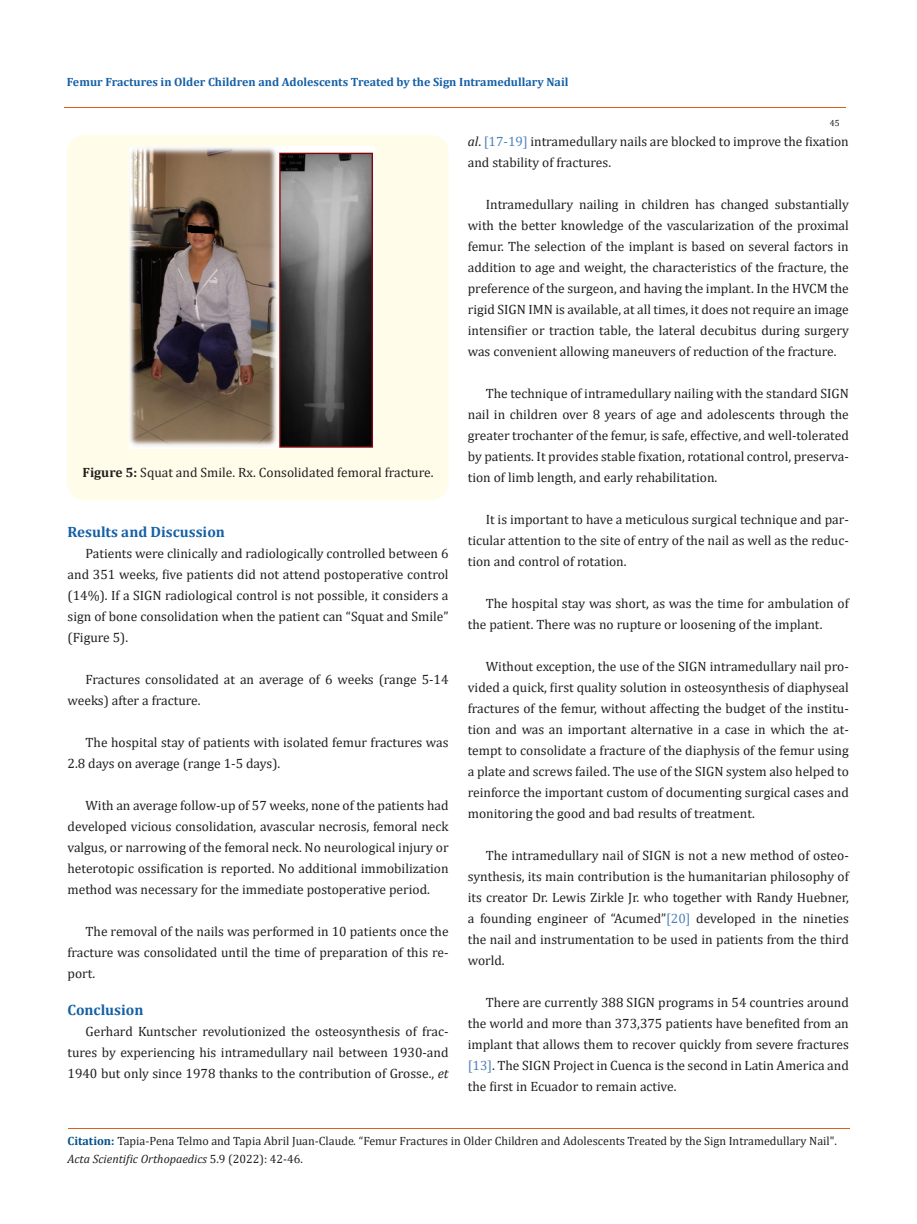
<style>
.page{position:relative;width:917px;height:1224px;background:#fff}
.page>*{position:absolute;margin:0;border:0;box-sizing:border-box;transform-origin:0 0}
.t1{font:700 15px "Cambria";color:#1560a6}
.t2{font:13.5px/21px "Cambria";color:#231f20;text-align:justify}
.t3{font:12px/18px "Cambria";color:#231f20}
.t4{font:700 12px "Cambria";color:#1560a6}
.t5{font:9px "Cambria";color:#231f20}
.s1{font-weight:700}
.s2{font-style:italic}
.s3{color:#4f81bd}
.s4{font-weight:700;color:#035089}
</style>
<div class="page">
<div style="left:67px;top:135px;width:381px;height:365px;background:#fffde9;border-radius:18px"></div>
<img style="left:130px;top:147px;width:245px;height:301px">
<hr style="left:64px;top:108px;width:781px;height:1px;background:#e05d1a">
<hr style="left:68px;top:1128px;width:781px;height:1px;background:#e05d1a">
<p class="t4" style="left:67px;top:73px;width:503px">Femur Fractures in Older Children and Adolescents Treated by the Sign Intramedullary Nail</p>
<p class="t5" style="left:829px;top:118px;width:11px">45</p>
<p class="t2" style="left:83px;top:462px;width:352px"><span class="s1">Figure 5:</span> Squat and Smile. Rx. Consolidated femoral fracture.</p>
<p class="t1" style="left:68px;top:521px;width:159px">Results and Discussion</p>
<p class="t2" style="left:68px;top:543px;width:382px;text-indent:18px">Patients were clinically and radiologically controlled between 6 and 351 weeks, five patients did not attend postoperative control (14%). If a SIGN radiological control is not possible, it considers a sign of bone consolidation when the patient can “Squat and Smile” (Figure 5).</p>
<p class="t2" style="left:68px;top:669px;width:382px;text-indent:18px">Fractures consolidated at an average of 6 weeks (range 5-14 weeks) after a fracture.</p>
<p class="t2" style="left:68px;top:732px;width:382px;text-indent:18px">The hospital stay of patients with isolated femur fractures was<br>2.8 days on average (range 1-5 days).</p>
<p class="t2" style="left:68px;top:795px;width:382px;text-indent:18px">With an average follow-up of 57 weeks, none of the patients had developed vicious consolidation, avascular necrosis, femoral neck valgus, or narrowing of the femoral neck. No neurological injury or heterotopic ossification is reported. No additional immobilization method was necessary for the immediate postoperative period.</p>
<p class="t2" style="left:68px;top:921px;width:382px;text-indent:18px">The removal of the nails was performed in 10 patients once the fracture was consolidated until the time of preparation of this re&shy;port.</p>
<p class="t1" style="left:68px;top:999px;width:77px">Conclusion</p>
<p class="t2" style="left:68px;top:1021px;width:382px;text-indent:18px">Gerhard Kuntscher revolutionized the osteosynthesis of frac&shy;tures by experiencing his intramedullary nail between 1930-and 1940 but only since 1978 thanks to the contribution of Grosse., <span class="s2">et</span></p>
<p class="t2" style="left:468px;top:130px;width:382px"><span class="s2">al</span>. <span class="s3">[17-19]</span> intramedullary nails are blocked to improve the fixation and stability of fractures.</p>
<p class="t2" style="left:468px;top:193px;width:382px;text-indent:18px">Intramedullary nailing in children has changed substantially with the better knowledge of the vascularization of the proximal femur. The selection of the implant is based on several factors in addition to age and weight, the characteristics of the fracture, the preference of the surgeon, and having the implant. In the HVCM the rigid SIGN IMN is available, at all times, it does not require an image intensifier or traction table, the lateral decubitus during surgery was convenient allowing maneuvers of reduction of the fracture.</p>
<p class="t2" style="left:468px;top:382px;width:382px;text-indent:18px">The technique of intramedullary nailing with the standard SIGN nail in children over 8 years of age and adolescents through the greater trochanter of the femur, is safe, effective, and well-tolerated by patients. It provides stable fixation, rotational control, preserva&shy;tion of limb length, and early rehabilitation.</p>
<p class="t2" style="left:468px;top:508px;width:382px;text-indent:18px">It is important to have a meticulous surgical technique and par&shy;ticular attention to the site of entry of the nail as well as the reduc&shy;tion and control of rotation.</p>
<p class="t2" style="left:468px;top:592px;width:382px;text-indent:18px">The hospital stay was short, as was the time for ambulation of the patient. There was no rupture or loosening of the implant.</p>
<p class="t2" style="left:468px;top:655px;width:382px;text-indent:18px">Without exception, the use of the SIGN intramedullary nail pro&shy;vided a quick, first quality solution in osteosynthesis of diaphyseal fractures of the femur, without affecting the budget of the institu&shy;tion and was an important alternative in a case in which the at&shy;tempt to consolidate a fracture of the diaphysis of the femur using a plate and screws failed. The use of the SIGN system also helped to reinforce the important custom of documenting surgical cases and monitoring the good and bad results of treatment.</p>
<p class="t2" style="left:468px;top:844px;width:382px;text-indent:18px">The intramedullary nail of SIGN is not a new method of osteo&shy;synthesis, its main contribution is the humanitarian philosophy of its creator Dr. Lewis Zirkle Jr. who together with Randy Huebner, a founding engineer of “Acumed”<span class="s3">[20]</span> developed in the nineties the nail and instrumentation to be used in patients from the third world.</p>
<p class="t2" style="left:468px;top:991px;width:382px;text-indent:18px">There are currently 388 SIGN programs in 54 countries around the world and more than 373,375 patients have benefited from an implant that allows them to recover quickly from severe fractures <span class="s3">[13]</span>. The SIGN Project in Cuenca is the second in Latin America and the first in Ecuador to remain active.</p>
<p class="t3" style="left:68px;top:1132px;width:771px"><span class="s4">Citation:</span> Tapia-Pena Telmo and Tapia Abril Juan-Claude<span class="s2">.</span> “Femur Fractures in Older Children and Adolescents Treated by the Sign Intramedullary Nail".<br><span class="s2">Acta Scientific Orthopaedics</span> 5.9 (2022): 42-46.</p>
</div>
